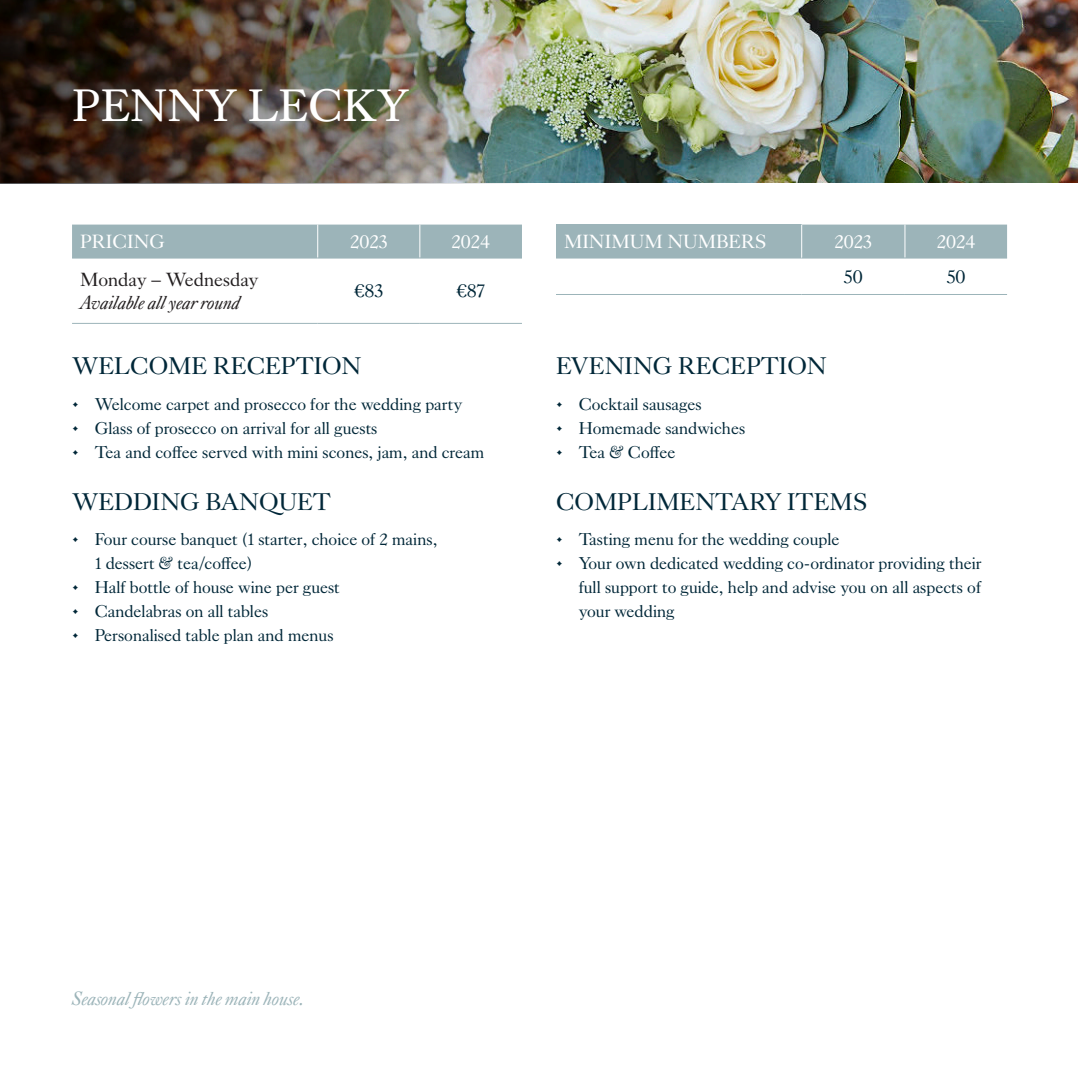
<style>
.page{position:relative;width:1078px;height:1078px;background:#fff}
.page>*{position:absolute;margin:0;border:0;box-sizing:border-box;transform-origin:0 0}
.t1{font:46.8px "Kings Caslon";color:#fff}
.t2{font:24px "Kings Caslon Display";color:#002738}
.t3{font:19px "Kings Caslon Display";color:#fff}
.t4{font:italic 19px "Kings Caslon Display";color:#9cb4b9}
.t5{font:italic 19px "Kings Caslon Display";color:#231f20}
.t6{font:19px "Kings Caslon Display";color:#231f20}
.t7{font:19px "Kings Caslon Display";color:#002738}
.t8{font:17px/24px "Kings Caslon Display";color:#002738}
</style>
<div class="page">
<img style="left:740px;top:0;width:337px;height:183px">
<div style="left:72px;top:224px;width:450px;height:34px;background:#9cb4b9"></div>
<hr style="left:419px;top:224px;width:1px;height:34px;background:#fff">
<hr style="left:317px;top:224px;width:1px;height:34px;background:#fff">
<hr style="left:72px;top:258px;width:245px;height:1px;background:#9cb4b9">
<hr style="left:72px;top:323px;width:245px;height:1px;background:#9cb4b9">
<hr style="left:317px;top:258px;width:103px;height:1px;background:#9cb4b9">
<hr style="left:317px;top:323px;width:103px;height:1px;background:#9cb4b9">
<hr style="left:420px;top:258px;width:102px;height:1px;background:#9cb4b9">
<hr style="left:420px;top:323px;width:102px;height:1px;background:#9cb4b9">
<div style="left:556px;top:224px;width:245px;height:34px;background:#9cb4b9"></div>
<div style="left:802px;top:224px;width:204px;height:34px;background:#9cb4b9"></div>
<hr style="left:904px;top:224px;width:1px;height:34px;background:#fff">
<hr style="left:556px;top:258px;width:245px;height:1px;background:#9cb4b9">
<hr style="left:556px;top:294px;width:245px;height:1px;background:#9cb4b9">
<hr style="left:801px;top:258px;width:103px;height:1px;background:#9cb4b9">
<hr style="left:801px;top:294px;width:103px;height:1px;background:#9cb4b9">
<hr style="left:904px;top:258px;width:102px;height:1px;background:#9cb4b9">
<hr style="left:904px;top:294px;width:102px;height:1px;background:#9cb4b9">
<img style="left:0;top:0;width:740px;height:183px">
<h1 class="t1" style="left:72px;top:86px;width:338px">PENNY LECKY</h1>
<p class="t3" style="left:80px;top:234px;width:86px">PRICING</p>
<p class="t3" style="left:350px;top:234px;width:39px">2023</p>
<p class="t3" style="left:451px;top:234px;width:40px">2024</p>
<p class="t6" style="left:80px;top:272px;width:180px">Monday – Wednesday</p>
<p class="t5" style="left:80px;top:294px;width:162px">Available all year round</p>
<p class="t7" style="left:354px;top:284px;width:30px">€83</p>
<p class="t7" style="left:456px;top:284px;width:30px">€87</p>
<h2 class="t2" style="left:72px;top:357px;width:291px">WELCOME RECEPTION</h2>
<p class="t8" style="left:72px;top:393px;width:392px">• Welcome carpet and prosecco for the wedding party</p>
<p class="t8" style="left:72px;top:417px;width:307px">• Glass of prosecco on arrival for all guests</p>
<p class="t8" style="left:72px;top:441px;width:413px">• Tea and coffee served with mini scones, jam, and cream</p>
<h2 class="t2" style="left:72px;top:487px;width:260px">WEDDING BANQUET</h2>
<p class="t8" style="left:95px;top:528px;width:344px;text-indent:-23px">• Four course banquet (1 starter, choice of 2 mains,<br>1 dessert &amp; tea/coffee)</p>
<p class="t8" style="left:72px;top:576px;width:269px">• Half bottle of house wine per guest</p>
<p class="t8" style="left:72px;top:600px;width:198px">• Candelabras on all tables</p>
<p class="t8" style="left:72px;top:624px;width:263px">• Personalised table plan and menus</p>
<p class="t3" style="left:564px;top:234px;width:203px">MINIMUM NUMBERS</p>
<p class="t3" style="left:834px;top:234px;width:39px">2023</p>
<p class="t3" style="left:936px;top:234px;width:40px">2024</p>
<p class="t7" style="left:843px;top:269px;width:20px">50</p>
<p class="t7" style="left:946px;top:269px;width:20px">50</p>
<h2 class="t2" style="left:556px;top:357px;width:272px">EVENING RECEPTION</h2>
<p class="t8" style="left:556px;top:393px;width:147px">• Cocktail sausages</p>
<p class="t8" style="left:556px;top:417px;width:191px">• Homemade sandwiches</p>
<p class="t8" style="left:556px;top:441px;width:121px">• Tea &amp; Coffee</p>
<h2 class="t2" style="left:556px;top:492px;width:312px">COMPLIMENTARY ITEMS</h2>
<p class="t8" style="left:556px;top:528px;width:285px">• Tasting menu for the wedding couple</p>
<p class="t8" style="left:578px;top:552px;width:404px;text-align:justify;text-indent:-23px">• Your own dedicated wedding co-ordinator providing their full support to guide, help and advise you on all aspects of your wedding</p>
<p class="t4" style="left:72px;top:987px;width:234px">Seasonal flowers in the main house.</p>
</div>
